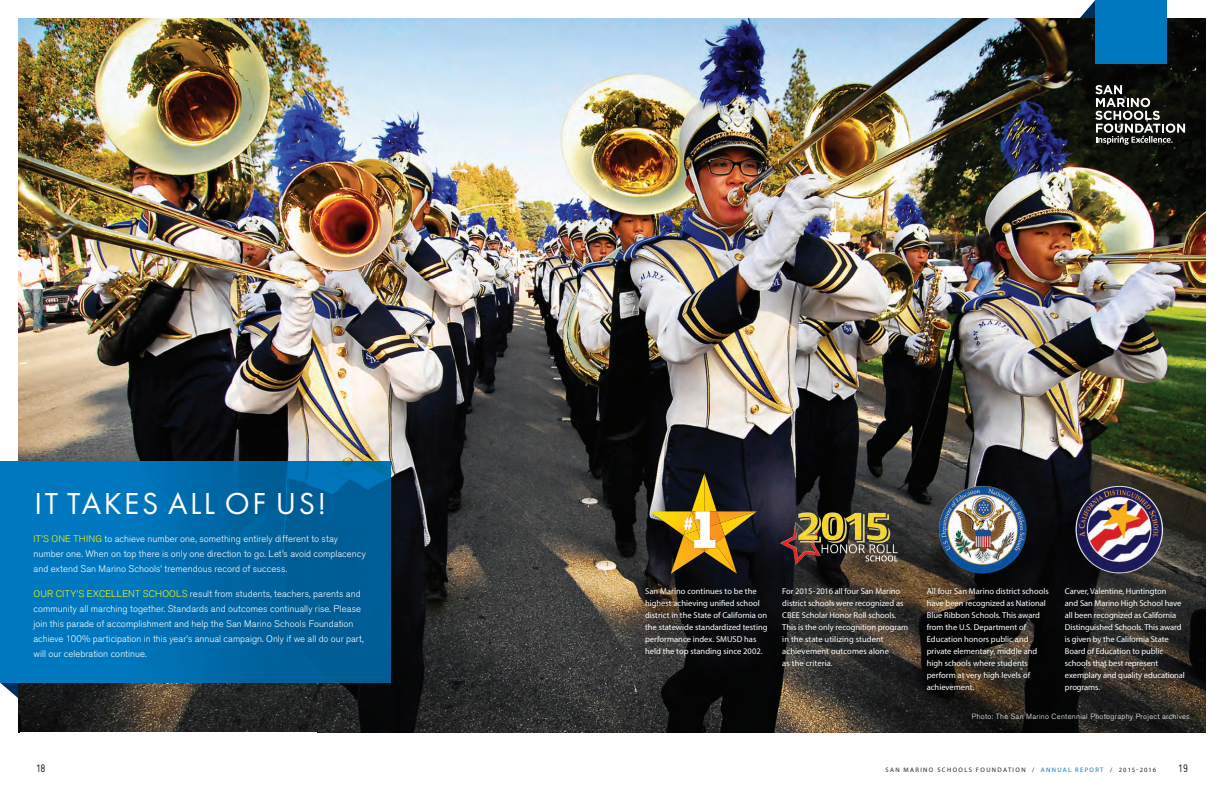
<style>
.page{position:relative;width:1224px;height:792px;background:#fff}
.page>*{position:absolute;margin:0;border:0;box-sizing:border-box;transform-origin:0 0}
.t1{font:31.5px "Futura PT";letter-spacing:.08em;color:#fff}
.t2{font:800 condensed 18px "Helvetica Neue";color:#fff}
.t3{font:12px "Miso";color:#231f20}
.t4{font:300 9.5px/15px "Akzidenz Grotesk Std";letter-spacing:.005em;color:#fff}
.t5{font:8.5px/12px "Myriad Pro";color:#fff}
.Quote_Author_Line{font:300 7.5px "Akzidenz Grotesk Std";letter-spacing:.04em;color:#fff}
.t6{font:6.5px "Myriad Pro";letter-spacing:.21em;color:#231f20}
.s1{color:#fff101}
.s2{color:#0078bf}
</style>
<div class="page">
<img style="left:18px;top:18px;width:1188px;height:715px">
<svg style="left:1095px;top:85px;width:90px;height:60px;background:#444641"></svg>
<img style="left:704px;top:552px;width:11px;height:22px">
<img style="left:671px;top:552px;width:33px;height:22px">
<img style="left:715px;top:552px;width:22px;height:22px">
<svg style="left:650px;top:473px;width:107px;height:79px;background:#6b5a2e"></svg>
<img style="left:1076px;top:486px;width:87px;height:87px;border-radius:44px">
<img style="left:939px;top:486px;width:87px;height:87px;border-radius:44px">
<img style="left:779px;top:503px;width:122px;height:65px">
<div style="left:1095px;top:0;width:71px;height:63px;background:#0078bf"></div>
<svg style="left:0;top:462px;width:390px;height:221px;background:#006cac"></svg>
<p class="t1" style="left:35px;top:484px;width:293px">IT TAKES ALL OF US!</p>
<p class="t4" style="left:33px;top:531px;width:334px"><span class="s1">IT’S ONE THING</span> to achieve number one, something entirely different to stay number one. When on top there is only one direction to go. Let’s avoid complacency and extend San Marino Schools’ tremendous record of success.</p>
<p class="t4" style="left:33px;top:586px;width:332px"><span class="s1">OUR CITY’S EXCELLENT SCHOOLS</span> result from students, teachers, parents and community all marching together. Standards and outcomes continually rise. Please join this parade of accomplishment and help the San Marino Schools Foundation achieve 100% participation in this year’s annual campaign. Only if we all do our part, will our celebration continue.</p>
<p class="t3" style="left:36px;top:762px;width:11px">18</p>
<p class="t2" style="left:684px;top:512px;width:11px">#</p>
<p class="t5" style="left:645px;top:585px;width:124px">San Marino continues to be the highest achieving unified school district in the State of California on the statewide standardized testing performance index. SMUSD has held the top standing since 2002.</p>
<p class="t5" style="left:782px;top:585px;width:128px">For 2015-2016 all four San Marino district schools were recognized as<br>CBEE Scholar Honor Roll schools.<br>This is the only recognition program in the state utilizing student achievement outcomes alone<br>as the criteria.</p>
<p class="t5" style="left:927px;top:585px;width:123px">All four San Marino district schools have been recognized as National<br>Blue Ribbon Schools. This award from the U.S. Department of<br>Education honors public and private elementary, middle and high schools where students perform at very high levels of achievement.</p>
<p class="t5" style="left:1065px;top:585px;width:121px">Carver, Valentine, Huntington<br>and San Marino High School have all been recognized as California<br>Distinguished Schools. This award is given by the California State<br>Board of Education to public schools that best represent exemplary and quality educational programs.</p>
<p class="Quote_Author_Line" style="left:972px;top:712px;width:220px">Photo: The San Marino Centennial Photography Project archives</p>
<p class="t6" style="left:885px;top:766px;width:272px">SAN MARINO SCHOOLS FOUNDATION / <span class="s2">ANNUAL REPORT</span> / 2015-2016</p>
<h3 class="t3" style="left:1178px;top:762px;width:11px">19</h3>
</div>
